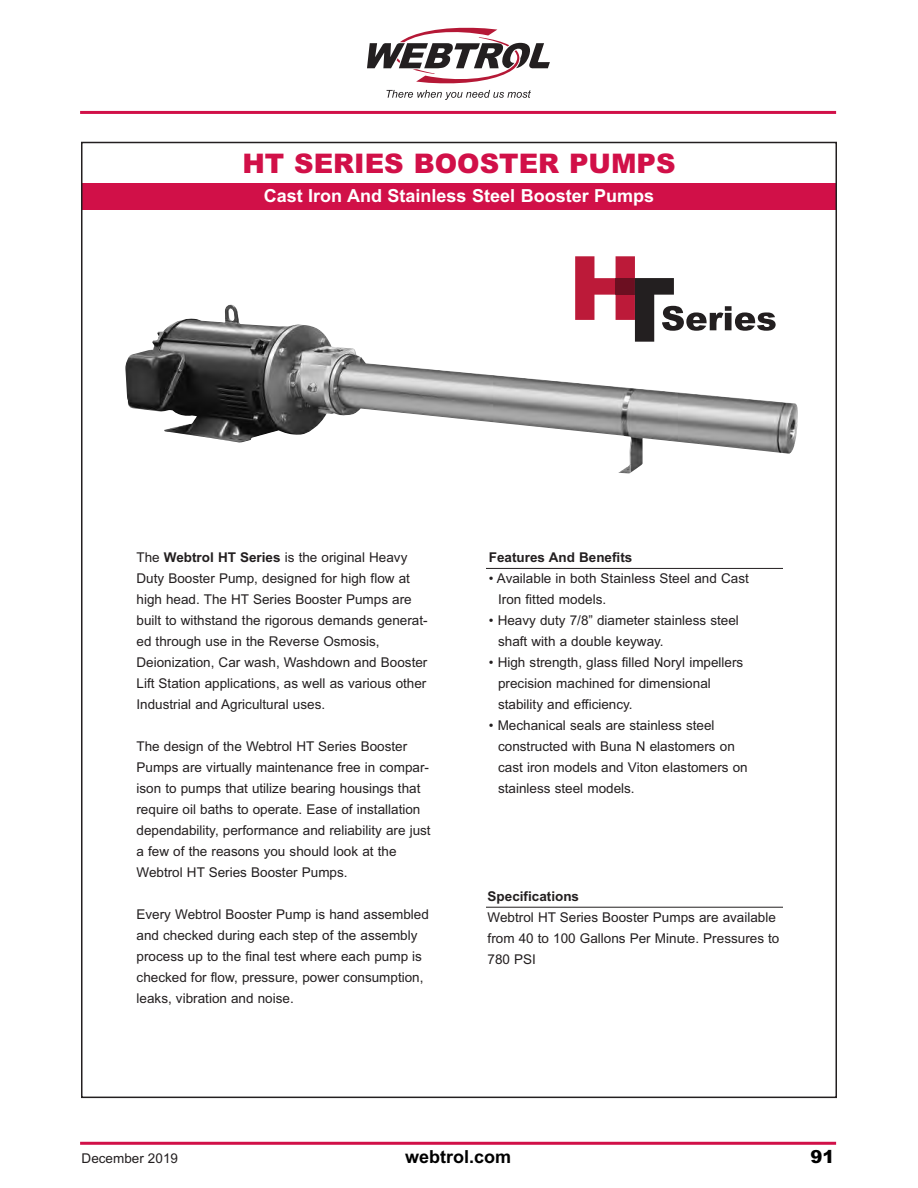
<style>
.page{position:relative;width:918px;height:1188px;background:#fff}
.page>*{position:absolute;margin:0;border:0;box-sizing:border-box;transform-origin:0 0}
.t1{font:900 27px "Arial";color:#d11048}
.t2{font:700 18px "Arial";color:#fff}
.t3{font:700 18px "Arial";color:#000}
.t4{font:900 18px "Arial";color:#000}
.t5{font:13.5px/21px "Arial";color:#231f20}
.t6{font:700 13.5px "Arial";color:#231f20}
.s1{font-weight:700}
</style>
<div class="page">
<hr style="left:80px;top:1142px;width:756px;height:3px;background:#d11048">
<hr style="left:80px;top:111px;width:756px;height:3px;background:#d11048">
<svg style="left:367px;top:28px;width:183px;height:72px"></svg>
<div style="left:81px;top:183px;width:756px;height:27px;background:#d11048"></div>
<hr style="left:486px;top:568px;width:297px;height:1px;background:#231f20">
<hr style="left:486px;top:907px;width:297px;height:1px;background:#231f20">
<img style="left:125px;top:304px;width:673px;height:170px">
<svg style="left:575px;top:256px;width:201px;height:86px"></svg>
<div style="left:616px;top:278px;width:19px;height:17px;background:#6c0f21"></div>
<h1 class="t1" style="left:242px;top:148px;width:435px">HT SERIES BOOSTER PUMPS</h1>
<h2 class="t2" style="left:264px;top:185px;width:392px">Cast Iron And Stainless Steel Booster Pumps</h2>
<p class="t5" style="left:136px;top:547px;width:293px">The <span class="s1">Webtrol HT Series</span> is the original Heavy Duty Booster Pump, designed for high flow at high head. The HT Series Booster Pumps are built to withstand the rigorous demands generat&shy;ed through use in the Reverse Osmosis, Deionization, Car wash, Washdown and Booster Lift Station applications, as well as various other Industrial and Agricultural uses.</p>
<p class="t5" style="left:137px;top:736px;width:296px">The design of the Webtrol HT Series Booster Pumps are virtually maintenance free in compar&shy;ison to pumps that utilize bearing housings that require oil baths to operate. Ease of installation dependability, performance and reliability are just a few of the reasons you should look at the Webtrol HT Series Booster Pumps.</p>
<p class="t5" style="left:137px;top:904px;width:294px">Every Webtrol Booster Pump is hand assembled and checked during each step of the assembly process up to the final test where each pump is checked for flow, pressure, power consumption, leaks, vibration and noise.</p>
<p class="t6" style="left:489px;top:550px;width:145px">Features And Benefits</p>
<p class="t5" style="left:498px;top:568px;width:252px;text-indent:-9px">• Available in both Stainless Steel and Cast<br>Iron fitted models.</p>
<p class="t5" style="left:498px;top:610px;width:242px;text-indent:-9px">• Heavy duty 7/8” diameter stainless steel shaft with a double keyway.</p>
<p class="t5" style="left:498px;top:652px;width:247px;text-indent:-9px">• High strength, glass filled Noryl impellers precision machined for dimensional stability and efficiency.</p>
<p class="t5" style="left:498px;top:715px;width:251px;text-indent:-9px">• Mechanical seals are stainless steel constructed with Buna N elastomers on cast iron models and Viton elastomers on stainless steel models.</p>
<p class="t6" style="left:488px;top:889px;width:93px">Specifications</p>
<p class="t5" style="left:488px;top:907px;width:293px">Webtrol HT Series Booster Pumps are available from 40 to 100 Gallons Per Minute. Pressures to<br>780 PSI</p>
<p class="t5" style="left:82px;top:1148px;width:98px">December 2019</p>
<h2 class="t3" style="left:405px;top:1146px;width:108px">webtrol.com</h2>
<h2 class="t4" style="left:811px;top:1146px;width:26px">91</h2>
</div>
